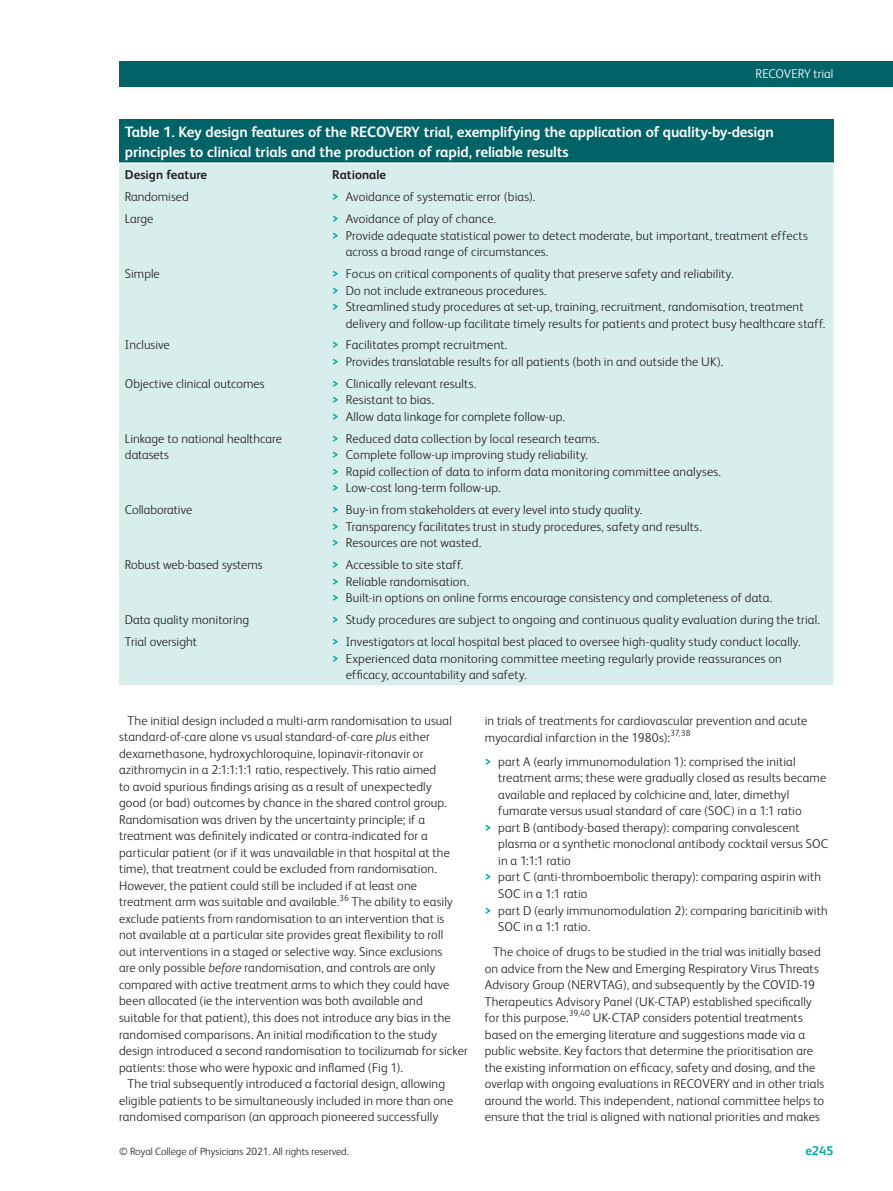
<style>
.page{position:relative;width:893px;height:1191px;background:#fff}
.page>*{position:absolute;margin:0;border:0;box-sizing:border-box;transform-origin:0 0}
.table-wrap_caption_P{font:700 15px/20.2px "FS Albert";letter-spacing:-.01em;color:#fff}
.body_sec_P_Indent{font:300 12.75px/16.5px "FS Albert";letter-spacing:.01em;color:#231f20}
.tbody_left{font:300 12.75px/16.5px "FS Albert";color:#231f20}
.thead_left{font:700 12.75px "FS Albert";color:#231f20}
.t1{font:300 12.75px "FS Albert";letter-spacing:-.005em;color:#fff}
.t2{font:700 12.75px "FS Albert";color:#00a9a7}
.t3{font:300 10.5px "FS Albert";color:#231f20}
.body_sec_P_Indent-2{font:300 8.85px "FS Albert";color:#231f20}
.s1{font-weight:700;color:#00a9a7}
.s2{font-style:italic}
</style>
<div class="page">
<div style="left:119px;top:62px;width:774px;height:25px;background:#006368"></div>
<div style="left:119px;top:119px;width:714px;height:44px;background:#006368"></div>
<div style="left:119px;top:164px;width:714px;height:521px;background:#d8eeed"></div>
<hr style="left:119px;top:162px;width:207px;height:2px;background:#fff">
<hr style="left:326px;top:162px;width:507px;height:2px;background:#fff">
<p class="t1" style="left:756px;top:66px;width:79px">RECOVERY trial</p>
<p class="table-wrap_caption_P" style="left:125px;top:121px;width:650px">Table 1. Key design features of the RECOVERY trial, exemplifying the application of quality-by-design principles to clinical trials and the production of rapid, reliable results</p>
<p class="thead_left" style="left:125px;top:167px;width:84px">Design feature</p>
<p class="thead_left" style="left:332px;top:167px;width:55px">Rationale</p>
<p class="tbody_left" style="left:125px;top:188px;width:65px">Randomised</p>
<p class="body_sec_P_Indent" style="left:332px;top:188px;width:205px"><span class="s1">&gt;</span> Avoidance of systematic error (bias).</p>
<p class="tbody_left" style="left:125px;top:210px;width:30px">Large</p>
<p class="body_sec_P_Indent" style="left:332px;top:210px;width:165px"><span class="s1">&gt;</span> Avoidance of play of chance.</p>
<p class="body_sec_P_Indent" style="left:346px;top:227px;width:464px;text-indent:-14px"><span class="s1">&gt;</span> Provide adequate statistical power to detect moderate, but important, treatment effects across a broad range of circumstances.</p>
<p class="tbody_left" style="left:125px;top:265px;width:36px">Simple</p>
<p class="body_sec_P_Indent" style="left:332px;top:265px;width:403px"><span class="s1">&gt;</span> Focus on critical components of quality that preserve safety and reliability.</p>
<p class="body_sec_P_Indent" style="left:332px;top:282px;width:216px"><span class="s1">&gt;</span> Do not include extraneous procedures.</p>
<p class="body_sec_P_Indent" style="left:346px;top:298px;width:481px;text-indent:-14px"><span class="s1">&gt;</span> Streamlined study procedures at set-up, training, recruitment, randomisation, treatment delivery and follow-up facilitate timely results for patients and protect busy healthcare staff.</p>
<p class="tbody_left" style="left:125px;top:337px;width:46px">Inclusive</p>
<p class="body_sec_P_Indent" style="left:332px;top:337px;width:177px"><span class="s1">&gt;</span> Facilitates prompt recruitment.</p>
<p class="body_sec_P_Indent" style="left:332px;top:353px;width:392px"><span class="s1">&gt;</span> Provides translatable results for all patients (both in and outside the UK).</p>
<p class="tbody_left" style="left:125px;top:375px;width:141px">Objective clinical outcomes</p>
<p class="body_sec_P_Indent" style="left:332px;top:375px;width:145px"><span class="s1">&gt;</span> Clinically relevant results.</p>
<p class="body_sec_P_Indent" style="left:332px;top:392px;width:103px"><span class="s1">&gt;</span> Resistant to bias.</p>
<p class="body_sec_P_Indent" style="left:332px;top:408px;width:234px"><span class="s1">&gt;</span> Allow data linkage for complete follow-up.</p>
<p class="tbody_left" style="left:125px;top:430px;width:158px">Linkage to national healthcare datasets</p>
<p class="body_sec_P_Indent" style="left:332px;top:430px;width:269px"><span class="s1">&gt;</span> Reduced data collection by local research teams.</p>
<p class="body_sec_P_Indent" style="left:332px;top:447px;width:257px"><span class="s1">&gt;</span> Complete follow-up improving study reliability.</p>
<p class="body_sec_P_Indent" style="left:332px;top:463px;width:390px"><span class="s1">&gt;</span> Rapid collection of data to inform data monitoring committee analyses.</p>
<p class="body_sec_P_Indent" style="left:332px;top:480px;width:170px"><span class="s1">&gt;</span> Low-cost long-term follow-up.</p>
<p class="tbody_left" style="left:125px;top:501px;width:69px">Collaborative</p>
<p class="body_sec_P_Indent" style="left:332px;top:501px;width:312px"><span class="s1">&gt;</span> Buy-in from stakeholders at every level into study quality.</p>
<p class="body_sec_P_Indent" style="left:332px;top:518px;width:371px"><span class="s1">&gt;</span> Transparency facilitates trust in study procedures, safety and results.</p>
<p class="body_sec_P_Indent" style="left:332px;top:534px;width:150px"><span class="s1">&gt;</span> Resources are not wasted.</p>
<p class="tbody_left" style="left:125px;top:556px;width:139px">Robust web-based systems</p>
<p class="body_sec_P_Indent" style="left:332px;top:556px;width:133px"><span class="s1">&gt;</span> Accessible to site staff.</p>
<p class="body_sec_P_Indent" style="left:332px;top:573px;width:138px"><span class="s1">&gt;</span> Reliable randomisation.</p>
<p class="body_sec_P_Indent" style="left:332px;top:589px;width:441px"><span class="s1">&gt;</span> Built-in options on online forms encourage consistency and completeness of data.</p>
<p class="tbody_left" style="left:125px;top:611px;width:126px">Data quality monitoring</p>
<p class="body_sec_P_Indent" style="left:332px;top:611px;width:489px"><span class="s1">&gt;</span> Study procedures are subject to ongoing and continuous quality evaluation during the trial.</p>
<p class="tbody_left" style="left:125px;top:633px;width:73px">Trial oversight</p>
<p class="body_sec_P_Indent" style="left:332px;top:633px;width:470px"><span class="s1">&gt;</span> Investigators at local hospital best placed to oversee high-quality study conduct locally.</p>
<p class="body_sec_P_Indent" style="left:346px;top:650px;width:438px;text-indent:-14px"><span class="s1">&gt;</span> Experienced data monitoring committee meeting regularly provide reassurances on efficacy, accountability and safety.</p>
<p class="body_sec_P_Indent" style="left:119px;top:712px;width:334px;text-indent:9px">The initial design included a multi-arm randomisation to usual standard-of-care alone vs usual standard-of-care <span class="s2">plus</span> either dexamethasone, hydroxychloroquine, lopinavir-ritonavir or azithromycin in a 2:1:1:1:1 ratio, respectively. This ratio aimed<br>to avoid spurious findings arising as a result of unexpectedly good (or bad) outcomes by chance in the shared control group.<br>Randomisation was driven by the uncertainty principle; if a treatment was definitely indicated or contra-indicated for a particular patient (or if it was unavailable in that hospital at the time), that treatment could be excluded from randomisation.<br>However, the patient could still be included if at least one treatment arm was suitable and available.</p>
<p class="body_sec_P_Indent" style="left:485px;top:712px;width:324px">in trials of treatments for cardiovascular prevention and acute myocardial infarction in the 1980s):<sup>37,38</sup></p>
<p class="body_sec_P_Indent" style="left:498px;top:753px;width:329px;text-indent:-14px"><span class="s1">&gt;</span> part A (early immunomodulation 1): comprised the initial treatment arms; these were gradually closed as results became available and replaced by colchicine and, later, dimethyl fumarate versus usual standard of care (SOC) in a 1:1 ratio</p>
<p class="body_sec_P_Indent" style="left:498px;top:819px;width:331px;text-indent:-14px"><span class="s1">&gt;</span> part B (antibody-based therapy): comparing convalescent plasma or a synthetic monoclonal antibody cocktail versus SOC in a 1:1:1 ratio</p>
<p class="body_sec_P_Indent" style="left:498px;top:868px;width:324px;text-indent:-14px"><span class="s1">&gt;</span> part C (anti-thromboembolic therapy): comparing aspirin with<br>SOC in a 1:1 ratio</p>
<p class="body_sec_P_Indent" style="left:498px;top:901px;width:331px;text-indent:-14px"><span class="s1">&gt;</span> part D (early immunomodulation 2): comparing baricitinib with<br>SOC in a 1:1 ratio.</p>
<p class="body_sec_P_Indent" style="left:485px;top:943px;width:341px;text-indent:9px">The choice of drugs to be studied in the trial was initially based on advice from the New and Emerging Respiratory Virus Threats Advisory Group (NERVTAG), and subsequently by the COVID-19<br>Therapeutics Advisory Panel (UK-CTAP) established specifically for this purpose.<sup>39,40</sup> UK-CTAP considers potential treatments based on the emerging literature and suggestions made via a public website. Key factors that determine the prioritisation are the existing information on efficacy, safety and dosing, and the overlap with ongoing evaluations in RECOVERY and in other trials around the world. This independent, national committee helps to ensure that the trial is aligned with national priorities and makes</p>
<p class="body_sec_P_Indent-2" style="left:339px;top:892px;width:11px">36</p>
<p class="body_sec_P_Indent" style="left:119px;top:893px;width:350px;text-indent:233px">The ability to easily exclude patients from randomisation to an intervention that is<br>not available at a particular site provides great flexibility to roll<br>out interventions in a staged or selective way. Since exclusions<br>are only possible <span class="s2">before</span> randomisation, and controls are only compared with active treatment arms to which they could have been allocated (ie the intervention was both available and<br>suitable for that patient), this does not introduce any bias in the randomised comparisons. An initial modification to the study design introduced a second randomisation to tocilizumab for sicker patients: those who were hypoxic and inflamed (Fig 1).</p>
<p class="body_sec_P_Indent" style="left:119px;top:1075px;width:336px;text-indent:9px">The trial subsequently introduced a factorial design, allowing eligible patients to be simultaneously included in more than one randomised comparison (an approach pioneered successfully</p>
<p class="t3" style="left:119px;top:1145px;width:231px">© Royal College of Physicians 2021. All rights reserved.</p>
<p class="t2" style="left:805px;top:1143px;width:30px">e245</p>
</div>
